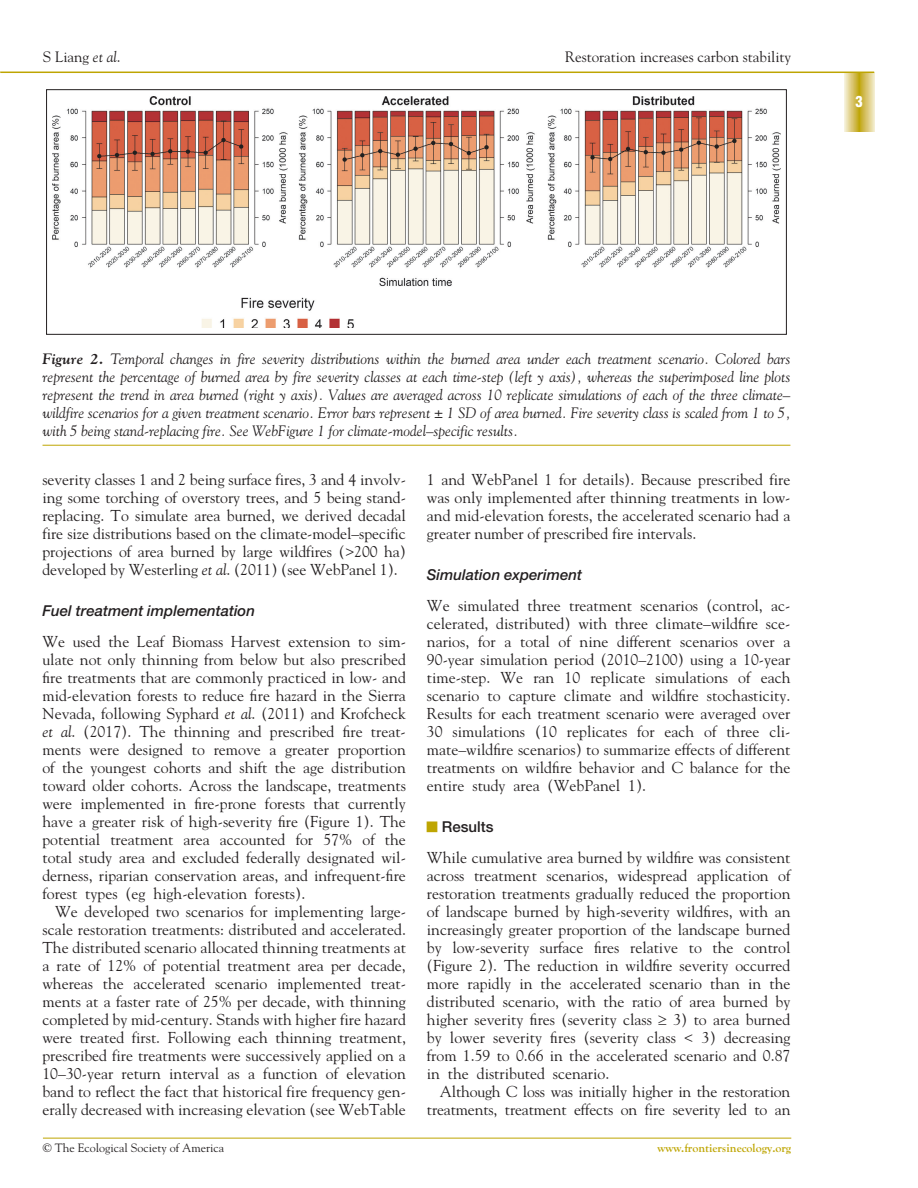
<style>
.page{position:relative;width:918px;height:1188px;background:#fff}
.page>*{position:absolute;margin:0;border:0;box-sizing:border-box;transform-origin:0 0}
.t1{font:15.75px/18px "Goudy";color:#231f20;text-align:justify}
.t2{font:900 condensed 15.75px "Helvetica Neue";color:#fff;scale:.9 1}
.t3{font:italic 15px/18px "Goudy";color:#231f20;text-align:justify}
.t4{font:italic 500 15px "Helvetica Neue";color:#231f20}
.t5{font:15px "Goudy";color:#231f20}
.t6{font:500 15px "Helvetica Neue";color:#231f20}
.t7{font:12px "Goudy";color:#231f20}
.t8{font:700 12px "Goudy";color:#bea502}
.s1{font-family:"Goudy Old Style";font-style:italic}
.s2{font-weight:700}
</style>
<div class="page">
<svg style="left:844px;top:73px;width:30px;height:59px;background:#dac873"></svg>
<hr style="left:0;top:72px;width:874px;height:1px;background:#bea502">
<hr style="left:43px;top:1138px;width:748px;height:1px;background:#bea502">
<hr style="left:43px;top:445px;width:747px;height:1px;background:#bea502">
<img style="left:53px;top:96px;width:727px;height:232px">
<div style="left:46px;top:89px;width:741px;height:246px;border:1px solid #231f20"></div>
<p class="t5" style="left:43px;top:47px;width:79px">S Liang <span class="s1">et al</span>.</p>
<p class="t5" style="left:565px;top:47px;width:228px">Restoration increases carbon stability</p>
<p class="t2" style="left:856px;top:92px;width:10px">3</p>
<p class="t3" style="left:43px;top:350px;width:749px"><span class="s2">Figure 2.</span> Temporal changes in fire severity distributions within the burned area under each treatment scenario. Colored bars represent the percentage of burned area by fire severity classes at each time-step (left y axis), whereas the superimposed line plots represent the trend in area burned (right y axis). Values are averaged across 10 replicate simulations of each of the three climate– wildfire scenarios for a given treatment scenario. Error bars represent ± 1 SD of area burned. Fire severity class is scaled from 1 to 5, with 5 being stand-replacing fire. See WebFigure 1 for climate-model–specific results.</p>
<p class="t1" style="left:42px;top:470px;width:365px">severity classes 1 and 2 being surface fires, 3 and 4 involv&shy;ing some torching of overstory trees, and 5 being stand&shy;replacing. To simulate area burned, we derived decadal fire size distributions based on the climate-model–specific projections of area burned by large wildfires (&gt;200 ha) developed by Westerling <span class="s1">et al</span>. (2011) (see WebPanel 1).</p>
<p class="t4" style="left:42px;top:602px;width:214px">Fuel treatment implementation</p>
<p class="t1" style="left:42px;top:632px;width:365px">We used the Leaf Biomass Harvest extension to sim&shy;ulate not only thinning from below but also prescribed fire treatments that are commonly practiced in low- and mid-elevation forests to reduce fire hazard in the Sierra Nevada, following Syphard <span class="s1">et al</span>. (2011) and Krofcheck <span class="s1">et al</span>. (2017). The thinning and prescribed fire treat&shy;ments were designed to remove a greater proportion of the youngest cohorts and shift the age distribution toward older cohorts. Across the landscape, treatments were implemented in fire-prone forests that currently have a greater risk of high-severity fire (Figure 1). The potential treatment area accounted for 57% of the total study area and excluded federally designated wil&shy;derness, riparian conservation areas, and infrequent-fire forest types (eg high-elevation forests).</p>
<p class="t1" style="left:42px;top:902px;width:365px;text-indent:13px">We developed two scenarios for implementing large&shy;scale restoration treatments: distributed and accelerated.<br>The distributed scenario allocated thinning treatments at a rate of 12% of potential treatment area per decade, whereas the accelerated scenario implemented treat&shy;ments at a faster rate of 25% per decade, with thinning completed by mid-century. Stands with higher fire hazard were treated first. Following each thinning treatment, prescribed fire treatments were successively applied on a 10–30-year return interval as a function of elevation band to reflect the fact that historical fire frequency gen&shy;erally decreased with increasing elevation (see WebTable</p>
<p class="t1" style="left:427px;top:470px;width:365px">1 and WebPanel 1 for details). Because prescribed fire was only implemented after thinning treatments in low&shy;and mid-elevation forests, the accelerated scenario had a greater number of prescribed fire intervals.</p>
<p class="t4" style="left:427px;top:566px;width:157px">Simulation experiment</p>
<p class="t1" style="left:427px;top:596px;width:365px">We simulated three treatment scenarios (control, ac&shy;celerated, distributed) with three climate–wildfire sce&shy;narios, for a total of nine different scenarios over a 90-year simulation period (2010–2100) using a 10-year time-step. We ran 10 replicate simulations of each scenario to capture climate and wildfire stochasticity.<br>Results for each treatment scenario were averaged over 30 simulations (10 replicates for each of three cli&shy;mate–wildfire scenarios) to summarize effects of different treatments on wildfire behavior and C balance for the entire study area (WebPanel 1).</p>
<p class="t6" style="left:442px;top:818px;width:53px">Results</p>
<p class="t1" style="left:427px;top:848px;width:365px">While cumulative area burned by wildfire was consistent across treatment scenarios, widespread application of restoration treatments gradually reduced the proportion of landscape burned by high-severity wildfires, with an increasingly greater proportion of the landscape burned by low-severity surface fires relative to the control (Figure 2). The reduction in wildfire severity occurred more rapidly in the accelerated scenario than in the distributed scenario, with the ratio of area burned by higher severity fires (severity class ≥ 3) to area burned by lower severity fires (severity class &lt; 3) decreasing from 1.59 to 0.66 in the accelerated scenario and 0.87 in the distributed scenario.</p>
<p class="t1" style="left:427px;top:1082px;width:365px;text-align:right">Although C loss was initially higher in the restoration treatments, treatment effects on fire severity led to an</p>
<p class="t7" style="left:43px;top:1140px;width:183px">© The Ecological Society of America</p>
<p class="t8" style="left:658px;top:1141px;width:135px">www.frontiersinecology.org</p>
</div>
